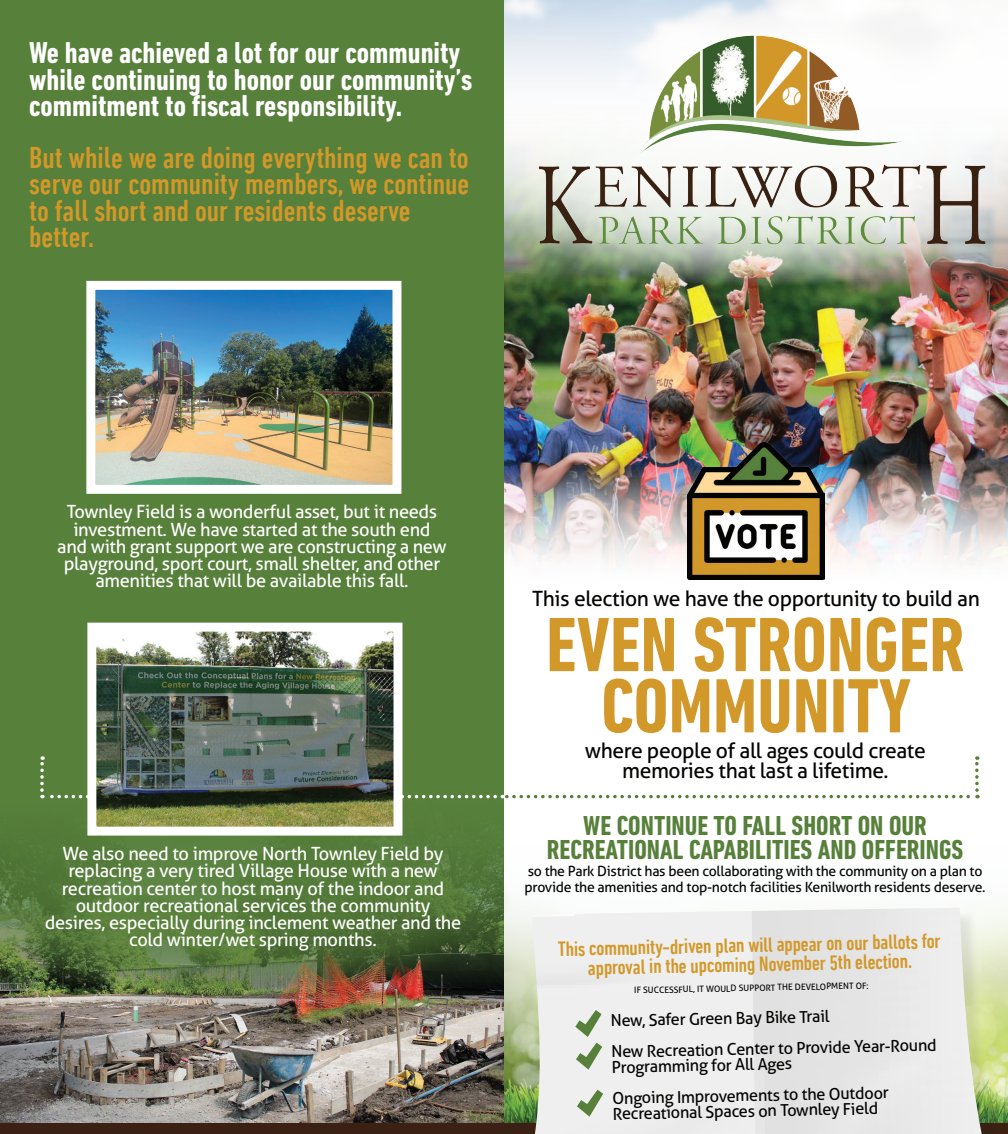
<style>
.page{position:relative;width:1008px;height:1134px;background:#fff}
.page>*{position:absolute;margin:0;border:0;box-sizing:border-box;transform-origin:0 0}
.t1{font:700 condensed 78.23px/61.2px "DIN Next LT Pro";color:#d29829;text-align:center}
.t2{font:500 condensed 30.8px/26.2px "DIN Next LT Pro";color:#d29829}
.t3{font:700 condensed 30.8px/26.2px "DIN Next LT Pro";color:#fff}
.t4{font:700 condensed 28px/23.8px "DIN Next LT Pro";color:#57803b;text-align:center}
.t5{font:21.18px/19.9px "Aller";letter-spacing:-.02em;color:#040503;text-align:center}
.t6{font:500 condensed 21px/19.2px "DIN Next LT Pro";color:#d29829;text-align:center}
.t7{font:18.2px/17.3px "Aller";letter-spacing:-.02em;color:#fff;text-align:center}
.t8{font:16.45px/15.8px "Aller";color:#040503}
.t9{font:14px/15.8px "Aller";letter-spacing:-.02em;color:#040503}
.t10{font:8.75px "Aller";color:#040503}
</style>
<div class="page">
<img style="left:504px;top:908px;width:28px;height:216px">
<img style="left:504px;top:287px;width:504px;height:293px">
<img style="left:504px;top:87px;width:504px;height:200px">
<div style="left:0;top:0;width:504px;height:1134px;background:#57803b"></div>
<img style="left:0;top:798px;width:504px;height:326px">
<div style="left:0;top:1124px;width:1008px;height:10px;background:#3a2114"></div>
<img style="left:504px;top:153px;width:504px;height:120px">
<img style="left:552px;top:12px;width:408px;height:141px">
<img style="left:688px;top:443px;width:136px;height:136px">
<div style="left:532px;top:910px;width:476px;height:224px;background:#231f20;opacity:.1"></div>
<img style="left:532px;top:908px;width:450px;height:226px">
<svg style="left:575px;top:1010px;width:27px;height:27px"></svg>
<svg style="left:576px;top:1043px;width:26px;height:27px"></svg>
<svg style="left:577px;top:1090px;width:26px;height:27px"></svg>
<svg style="left:40px;top:756px;width:939px;height:42px"></svg>
<svg style="left:0;top:800px;width:510px;height:200px"></svg>
<img style="left:96px;top:291px;width:295px;height:193px">
<div style="left:86px;top:281px;width:315px;height:213px;border:9px solid #fff"></div>
<img style="left:97px;top:633px;width:295px;height:193px">
<div style="left:87px;top:623px;width:315px;height:213px;border:9px solid #fff"></div>
<p class="t3" style="left:29px;top:40px;width:445px">We have achieved a lot for our community while continuing to honor our community’s commitment to fiscal responsibility.</p>
<p class="t2" style="left:29px;top:145px;width:441px">But while we are doing everything we can to serve our community members, we continue to fall short and our residents deserve better.</p>
<p class="t7" style="left:57px;top:503px;width:391px">Townley Field is a wonderful asset, but it needs investment. We have started at the south end and with grant support we are constructing a new playground, sport court, small shelter, and other amenities that will be available this fall.</p>
<p class="t7" style="left:45px;top:845px;width:418px">We also need to improve North Townley Field by replacing a very tired Village House with a new recreation center to host many of the indoor and outdoor recreational services the community desires, especially during inclement weather and the cold winter/wet spring months.</p>
<p class="t5" style="left:532px;top:588px;width:449px">This election we have the opportunity to build an</p>
<p class="t1" style="left:546px;top:614px;width:420px">EVEN STRONGER<br>COMMUNITY</p>
<p class="t5" style="left:585px;top:740px;width:343px">where people of all ages could create memories that last a lifetime.</p>
<p class="t4" style="left:547px;top:814px;width:418px">WE CONTINUE TO FALL SHORT ON OUR<br>RECREATIONAL CAPABILITIES AND OFFERINGS</p>
<p class="t9" style="left:525px;top:863px;width:463px">so the Park District has been collaborating with the community on a plan to provide the amenities and top-notch facilities Kenilworth residents deserve.</p>
<p class="t6" style="left:558px;top:939px;width:384px;rotate:-1deg">This community-driven plan will appear on our ballots for approval in the upcoming November 5th election.</p>
<p class="t10" style="left:634px;top:985px;width:236px;rotate:-1deg">IF SUCCESSFUL, IT WOULD SUPPORT THE DEVELOPMENT OF:</p>
<p class="t8" style="left:611px;top:1012px;width:220px;rotate:-1deg">New, Safer Green Bay Bike Trail</p>
<p class="t8" style="left:611px;top:1043px;width:327px;rotate:-1deg">New Recreation Center to Provide Year-Round<br>Programming for All Ages</p>
<p class="t8" style="left:612px;top:1090px;width:278px;rotate:-1deg">Ongoing Improvements to the Outdoor<br>Recreational Spaces on Townley Field</p>
</div>
